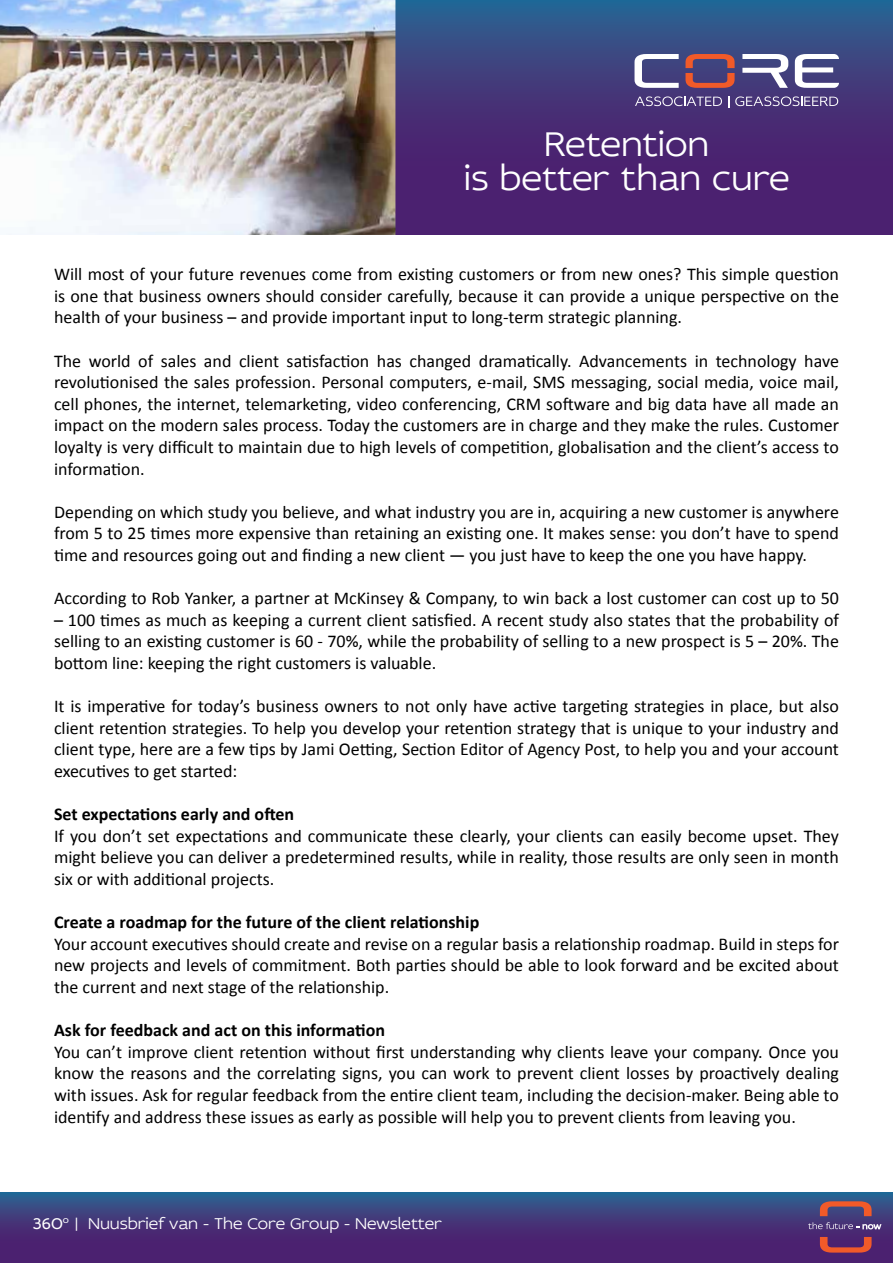
<style>
.page{position:relative;width:893px;height:1263px;background:#fff}
.page>*{position:absolute;margin:0;border:0;box-sizing:border-box;transform-origin:0 0}
.t1{font:300 36px/34.5px "Idealist Sans";color:#fff;text-align:center}
.t2{font:18px/21.6px "Calibri";color:#000;text-align:justify}
.t3{font:700 18px "Calibri";color:#000}
.t4{font:300 16.5px "Idealist Sans";color:#fff}
.s1{font-weight:400}
</style>
<div class="page">
<svg style="left:395px;top:0;width:498px;height:235px;background:#423579"></svg>
<svg style="left:0;top:1193px;width:893px;height:70px;background:#423579"></svg>
<svg style="left:808px;top:1222px;width:73px;height:7px"></svg>
<svg style="left:820px;top:1201px;width:52px;height:15px"></svg>
<svg style="left:820px;top:1237px;width:52px;height:15px"></svg>
<img style="left:0;top:0;width:395px;height:235px">
<svg style="left:635px;top:96px;width:87px;height:10px"></svg>
<svg style="left:728px;top:96px;width:1px;height:12px"></svg>
<svg style="left:735px;top:96px;width:103px;height:10px"></svg>
<svg style="left:634px;top:54px;width:45px;height:34px"></svg>
<svg style="left:685px;top:54px;width:50px;height:34px;background:#894a5a"></svg>
<svg style="left:742px;top:54px;width:46px;height:34px"></svg>
<svg style="left:795px;top:54px;width:44px;height:34px"></svg>
<h1 class="t1" style="left:464px;top:125px;width:327px">Retention<br>is better than cure</h1>
<p class="t2" style="left:54px;top:262px;width:786px">Will most of your future revenues come from existing customers or from new ones? This simple question is one that business owners should consider carefully, because it can provide a unique perspective on the health of your business – and provide important input to long-term strategic planning.</p>
<p class="t2" style="left:54px;top:349px;width:786px">The world of sales and client satisfaction has changed dramatically. Advancements in technology have revolutionised the sales profession. Personal computers, e-mail, SMS messaging, social media, voice mail, cell phones, the internet, telemarketing, video conferencing, CRM software and big data have all made an impact on the modern sales process. Today the customers are in charge and they make the rules. Customer loyalty is very difficult to maintain due to high levels of competition, globalisation and the client’s access to information.</p>
<p class="t2" style="left:54px;top:500px;width:786px">Depending on which study you believe, and what industry you are in, acquiring a new customer is anywhere from 5 to 25 times more expensive than retaining an existing one. It makes sense: you don’t have to spend time and resources going out and finding a new client — you just have to keep the one you have happy.</p>
<p class="t2" style="left:54px;top:586px;width:786px">According to Rob Yanker, a partner at McKinsey &amp; Company, to win back a lost customer can cost up to 50</p>
<p class="t2" style="left:54px;top:608px;width:786px">– 100 times as much as keeping a current client satisfied. A recent study also states that the probability of selling to an existing customer is 60 - 70%, while the probability of selling to a new prospect is 5 – 20%. The bottom line: keeping the right customers is valuable.</p>
<p class="t2" style="left:54px;top:694px;width:786px">It is imperative for today’s business owners to not only have active targeting strategies in place, but also client retention strategies. To help you develop your retention strategy that is unique to your industry and client type, here are a few tips by Jami Oetting, Section Editor of Agency Post, to help you and your account executives to get started:</p>
<p class="t3" style="left:54px;top:803px;width:242px">Set expectations early and often</p>
<p class="t2" style="left:54px;top:824px;width:786px">If you don’t set expectations and communicate these clearly, your clients can easily become upset. They might believe you can deliver a predetermined results, while in reality, those results are only seen in month six or with additional projects.</p>
<p class="t3" style="left:54px;top:911px;width:427px">Create a roadmap for the future of the client relationship</p>
<p class="t2" style="left:54px;top:932px;width:786px">Your account executives should create and revise on a regular basis a relationship roadmap. Build in steps for new projects and levels of commitment. Both parties should be able to look forward and be excited about the current and next stage of the relationship.</p>
<p class="t3" style="left:54px;top:1019px;width:333px">Ask for feedback and act on this information</p>
<p class="t2" style="left:54px;top:1040px;width:786px">You can’t improve client retention without first understanding why clients leave your company. Once you know the reasons and the correlating signs, you can work to prevent client losses by proactively dealing with issues. Ask for regular feedback from the entire client team, including the decision-maker. Being able to identify and address these issues as early as possible will help you to prevent clients from leaving you.</p>
<p class="t4" style="left:33px;top:1212px;width:411px"><span class="s1">360</span><sup>o</sup> | Nuusbrief van - The Core Group - Newsletter</p>
</div>
